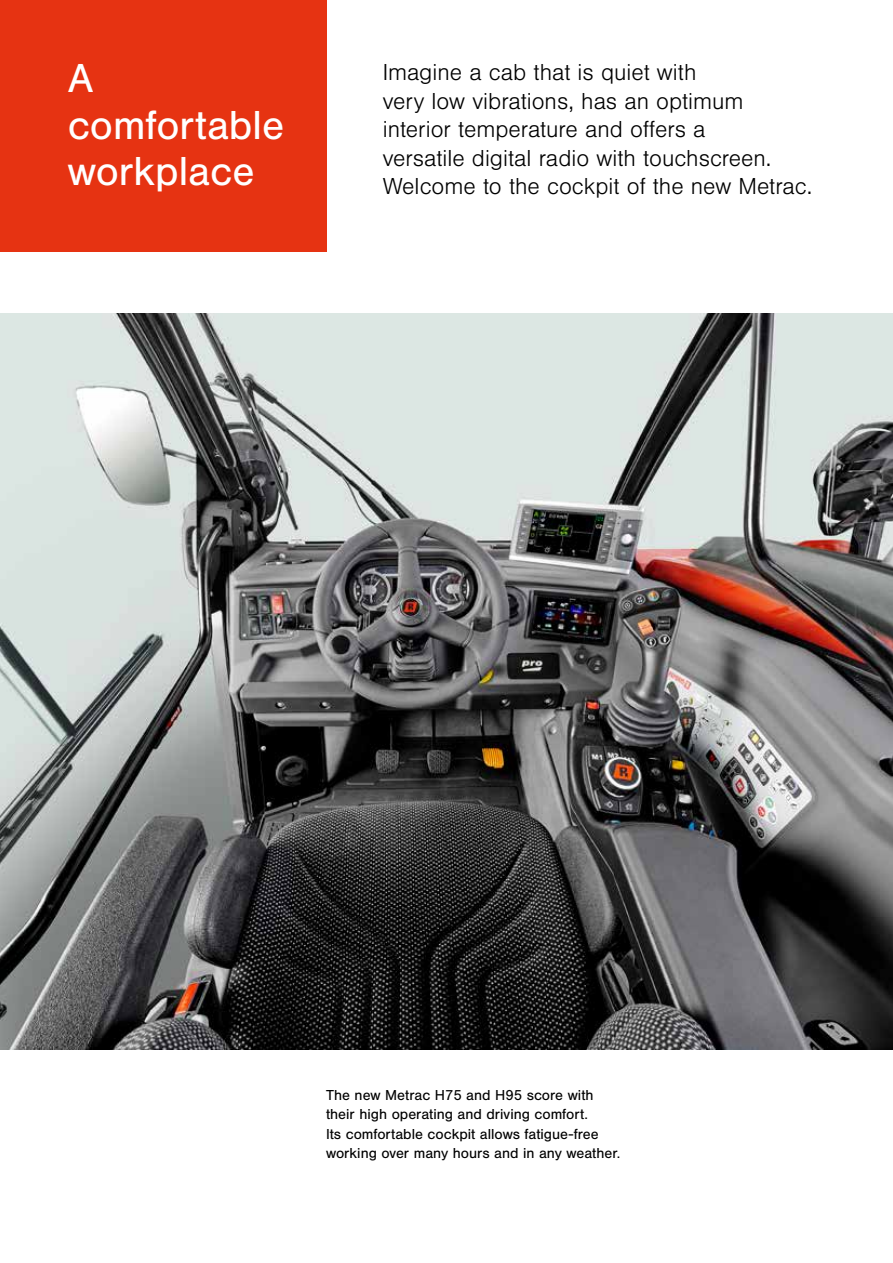
<style>
.page{position:relative;width:893px;height:1263px;background:#fff}
.page>*{position:absolute;margin:0;border:0;box-sizing:border-box;transform-origin:0 0}
.t1{font:42px/46.5px "Nimbus San";color:#fff}
.t2{font:300 24px/28.5px "Nimbus San";color:#000}
.t3{font:15px/19.5px "Nimbus San";color:#000}
</style>
<div class="page">
<img style="left:0;top:313px;width:893px;height:736px">
<div style="left:0;top:0;width:326px;height:252px;background:#e63312"></div>
<h1 class="t1" style="left:68px;top:56px;width:218px">A comfortable workplace</h1>
<p class="t2" style="left:383px;top:59px;width:431px">Imagine a cab that is quiet with<br>very low vibrations, has an optimum interior temperature and offers a<br>versatile digital radio with touchscreen.<br>Welcome to the cockpit of the new Metrac.</p>
<p class="t3" style="left:326px;top:1085px;width:296px">The new Metrac H75 and H95 score with their high operating and driving comfort.<br>Its comfortable cockpit allows fatigue-free working over many hours and in any weather.</p>
</div>
